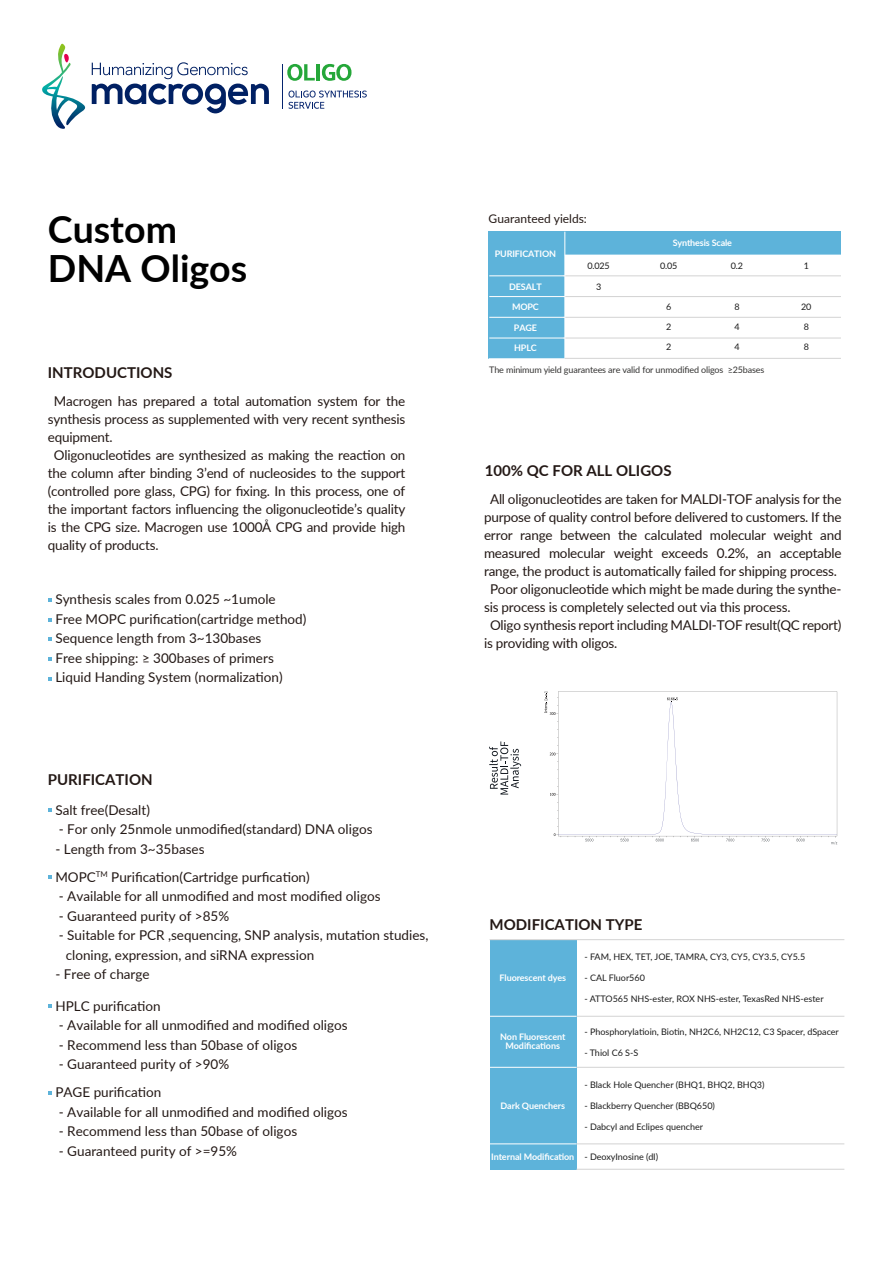
<style>
.page{position:relative;width:893px;height:1263px;background:#fff}
.page>*{position:absolute;margin:0;border:0;box-sizing:border-box;transform-origin:0 0}
.t1{font:700 37.5px/39px "Lato";color:#000}
.t2{font:700 15px "Lato";color:#231815}
.t3{font:13.5px/19.5px "Lato";letter-spacing:-.015em;color:#231815}
.t4{font:12px "Lato";color:#231815}
.t5{font:9px "Lato";color:#1b1b1b}
.t6{font:700 9px/9px "Lato";letter-spacing:-.015em;color:#fff;text-align:center}
.t7{font:9px "Lato";letter-spacing:-.015em;color:#343332}
</style>
<div class="page">
<div style="left:565px;top:232px;width:276px;height:23px;background:#5db3da"></div>
<div style="left:489px;top:232px;width:76px;height:127px;background:#5db3da"></div>
<svg style="left:48px;top:618px;width:3px;height:4px"></svg>
<svg style="left:48px;top:808px;width:3px;height:4px"></svg>
<hr style="left:563px;top:276px;width:278px;height:1px;background:#d3d3d3">
<hr style="left:563px;top:296px;width:278px;height:1px;background:#d3d3d3">
<hr style="left:563px;top:338px;width:278px;height:1px;background:#d3d3d3">
<hr style="left:563px;top:317px;width:278px;height:1px;background:#d3d3d3">
<hr style="left:489px;top:276px;width:76px;height:1px;background:#fff">
<hr style="left:565px;top:232px;width:1px;height:127px;background:#fff">
<hr style="left:489px;top:296px;width:76px;height:1px;background:#fff">
<hr style="left:489px;top:338px;width:76px;height:1px;background:#fff">
<hr style="left:565px;top:358px;width:276px;height:1px;background:#d3d3d3">
<hr style="left:489px;top:358px;width:76px;height:1px;background:#fff">
<hr style="left:489px;top:317px;width:76px;height:1px;background:#fff">
<div style="left:490px;top:940px;width:86px;height:229px;background:#5db3da"></div>
<hr style="left:576px;top:1143px;width:268px;height:1px;background:#d3d3d3">
<hr style="left:576px;top:1169px;width:268px;height:1px;background:#d3d3d3">
<hr style="left:576px;top:1067px;width:268px;height:1px;background:#d3d3d3">
<hr style="left:576px;top:1016px;width:268px;height:1px;background:#d3d3d3">
<hr style="left:490px;top:939px;width:354px;height:1px;background:#d3d3d3">
<hr style="left:490px;top:1016px;width:86px;height:1px;background:#fff">
<hr style="left:490px;top:1067px;width:86px;height:1px;background:#fff">
<hr style="left:490px;top:1143px;width:86px;height:1px;background:#fff">
<svg style="left:489px;top:741px;width:32px;height:53px"></svg>
<svg style="left:544px;top:691px;width:293px;height:153px"></svg>
<svg style="left:92px;top:62px;width:177px;height:51px"></svg>
<svg style="left:42px;top:44px;width:44px;height:85px"></svg>
<svg style="left:287px;top:64px;width:28px;height:17px"></svg>
<hr style="left:317px;top:64px;width:3px;height:17px;background:#25a739">
<svg style="left:322px;top:64px;width:29px;height:17px"></svg>
<hr style="left:282px;top:64px;width:1px;height:45px;background:#05246e">
<svg style="left:288px;top:91px;width:79px;height:18px"></svg>
<h1 class="t1" style="left:48px;top:208px;width:201px">Custom<br>DNA Oligos</h1>
<p class="t2" style="left:48px;top:361px;width:126px">INTRODUCTIONS</p>
<p class="t3" style="left:54px;top:391px;width:353px">Macrogen has prepared a total automation system for the</p>
<p class="t3" style="left:48px;top:409px;width:359px">synthesis process as supplemented with very recent synthesis</p>
<p class="t3" style="left:48px;top:427px;width:66px">equipment.</p>
<p class="t3" style="left:54px;top:445px;width:353px">Oligonucleotides are synthesized as making the reaction on</p>
<p class="t3" style="left:48px;top:463px;width:359px">the column after binding 3’end of nucleosides to the support</p>
<p class="t3" style="left:48px;top:481px;width:359px">(controlled pore glass, CPG) for fixing. In this process, one of</p>
<p class="t3" style="left:48px;top:499px;width:359px">the important factors influencing the oligonucleotide’s quality</p>
<p class="t3" style="left:48px;top:517px;width:359px">is the CPG size. Macrogen use 1000Å CPG and provide high</p>
<p class="t3" style="left:48px;top:535px;width:112px">quality of products.</p>
<p class="t3" style="left:55px;top:589px;width:252px">Synthesis scales from 0.025 ~1umole<br>Free MOPC purification(cartridge method)<br>Sequence length from 3~130bases<br>Free shipping: ≥ 300bases of primers Liquid Handing System (normalization)</p>
<p class="t2" style="left:48px;top:768px;width:106px">PURIFICATION</p>
<p class="t3" style="left:55px;top:799px;width:96px">Salt free(Desalt)</p>
<p class="t3" style="left:59px;top:819px;width:315px">- For only 25nmole unmodified(standard) DNA oligos</p>
<p class="t3" style="left:55px;top:834px;width:256px;line-height:27.8px">- Length from 3~35bases<br>MOPC<sup>TM</sup> Purification(Cartridge purfication)</p>
<p class="t3" style="left:59px;top:886px;width:323px">- Available for all unmodified and most modified oligos</p>
<p class="t3" style="left:59px;top:905px;width:172px">- Guaranteed purity of &gt;85%</p>
<p class="t3" style="left:66px;top:925px;width:364px;text-indent:-7px">- Suitable for PCR ,sequencing, SNP analysis, mutation studies, cloning, expression, and siRNA expression</p>
<p class="t3" style="left:55px;top:964px;width:96px">- Free of charge</p>
<p class="t3" style="left:55px;top:995px;width:107px">HPLC purification</p>
<p class="t3" style="left:59px;top:1015px;width:290px">- Available for all unmodified and modified oligos</p>
<p class="t3" style="left:59px;top:1034px;width:240px">- Recommend less than 50base of oligos</p>
<p class="t3" style="left:55px;top:1049px;width:175px;line-height:28.2px">- Guaranteed purity of &gt;90%<br>PAGE purification</p>
<p class="t3" style="left:59px;top:1101px;width:290px">- Available for all unmodified and modified oligos</p>
<p class="t3" style="left:59px;top:1121px;width:240px">- Recommend less than 50base of oligos</p>
<p class="t3" style="left:59px;top:1140px;width:180px">- Guaranteed purity of &gt;=95%</p>
<p class="t4" style="left:489px;top:210px;width:100px">Guaranteed yields:</p>
<p class="t6" style="left:495px;top:249px;width:63px">PURIFICATION</p>
<p class="t6" style="left:509px;top:282px;width:34px">DESALT</p>
<p class="t6" style="left:512px;top:302px;width:28px">MOPC</p>
<p class="t6" style="left:514px;top:322px;width:25px">PAGE</p>
<p class="t6" style="left:514px;top:343px;width:24px">HPLC</p>
<p class="t5" style="left:587px;top:260px;width:24px">0.025</p>
<p class="t5" style="left:596px;top:280px;width:7px">3</p>
<p class="t6" style="left:673px;top:238px;width:61px">Synthesis Scale</p>
<p class="t5" style="left:660px;top:260px;width:19px">0.05</p>
<p class="t5" style="left:666px;top:300px;width:7px">6</p>
<p class="t5" style="left:666px;top:320px;width:7px">2</p>
<p class="t5" style="left:666px;top:341px;width:7px">2</p>
<p class="t5" style="left:731px;top:260px;width:14px">0.2</p>
<p class="t5" style="left:734px;top:300px;width:7px">8</p>
<p class="t5" style="left:734px;top:320px;width:7px">4</p>
<p class="t5" style="left:734px;top:341px;width:7px">4</p>
<p class="t7" style="left:489px;top:364px;width:277px">The minimum yield guarantees are valid for unmodified oligos ≥25bases</p>
<p class="t2" style="left:485px;top:460px;width:188px">100% QC FOR ALL OLIGOS</p>
<p class="t5" style="left:804px;top:260px;width:7px">1</p>
<p class="t5" style="left:801px;top:300px;width:12px">20</p>
<p class="t5" style="left:804px;top:320px;width:7px">8</p>
<p class="t5" style="left:804px;top:341px;width:7px">8</p>
<p class="t3" style="left:490px;top:489px;width:353px">All oligonucleotides are taken for MALDI-TOF analysis for the</p>
<p class="t3" style="left:484px;top:507px;width:359px">purpose of quality control before delivered to customers. If the</p>
<p class="t3" style="left:484px;top:525px;width:359px">error range between the calculated molecular weight and</p>
<p class="t3" style="left:484px;top:543px;width:359px">measured molecular weight exceeds 0.2%, an acceptable</p>
<p class="t3" style="left:484px;top:561px;width:354px">range, the product is automatically failed for shipping process.</p>
<p class="t3" style="left:490px;top:579px;width:353px">Poor oligonucleotide which might be made during the synthe-</p>
<p class="t3" style="left:484px;top:597px;width:308px">sis process is completely selected out via this process.</p>
<p class="t3" style="left:490px;top:615px;width:353px">Oligo synthesis report including MALDI-TOF result(QC report)</p>
<p class="t3" style="left:484px;top:633px;width:135px">is providing with oligos.</p>
<p class="t2" style="left:490px;top:913px;width:154px">MODIFICATION TYPE</p>
<p class="t6" style="left:500px;top:973px;width:68px">Fluorescent dyes</p>
<p class="t6" style="left:500px;top:1032px;width:67px">Non Fluorescent<br>Modifications</p>
<p class="t6" style="left:501px;top:1101px;width:66px">Dark Quenchers</p>
<p class="t6" style="left:491px;top:1152px;width:85px">Internal Modification</p>
<p class="t5" style="left:584px;top:950px;width:222px">- FAM, HEX, TET, JOE, TAMRA, CY3, CY5, CY3.5, CY5.5</p>
<p class="t5" style="left:584px;top:971px;width:62px">- CAL Fluor560</p>
<p class="t5" style="left:584px;top:992px;width:241px">- ATTO565 NHS-ester, ROX NHS-ester, TexasRed NHS-ester</p>
<p class="t5" style="left:584px;top:1025px;width:256px">- Phosphorylatioin, Biotin, NH2C6, NH2C12, C3 Spacer, dSpacer</p>
<p class="t5" style="left:584px;top:1046px;width:55px">- Thiol C6 S-S</p>
<p class="t5" style="left:584px;top:1078px;width:182px">- Black Hole Quencher (BHQ1, BHQ2, BHQ3)</p>
<p class="t5" style="left:584px;top:1099px;width:132px">- Blackberry Quencher (BBQ650)</p>
<p class="t5" style="left:584px;top:1120px;width:120px">- Dabcyl and Eclipes quencher</p>
<p class="t5" style="left:584px;top:1150px;width:75px">- DeoxyInosine (dI)</p>
</div>
